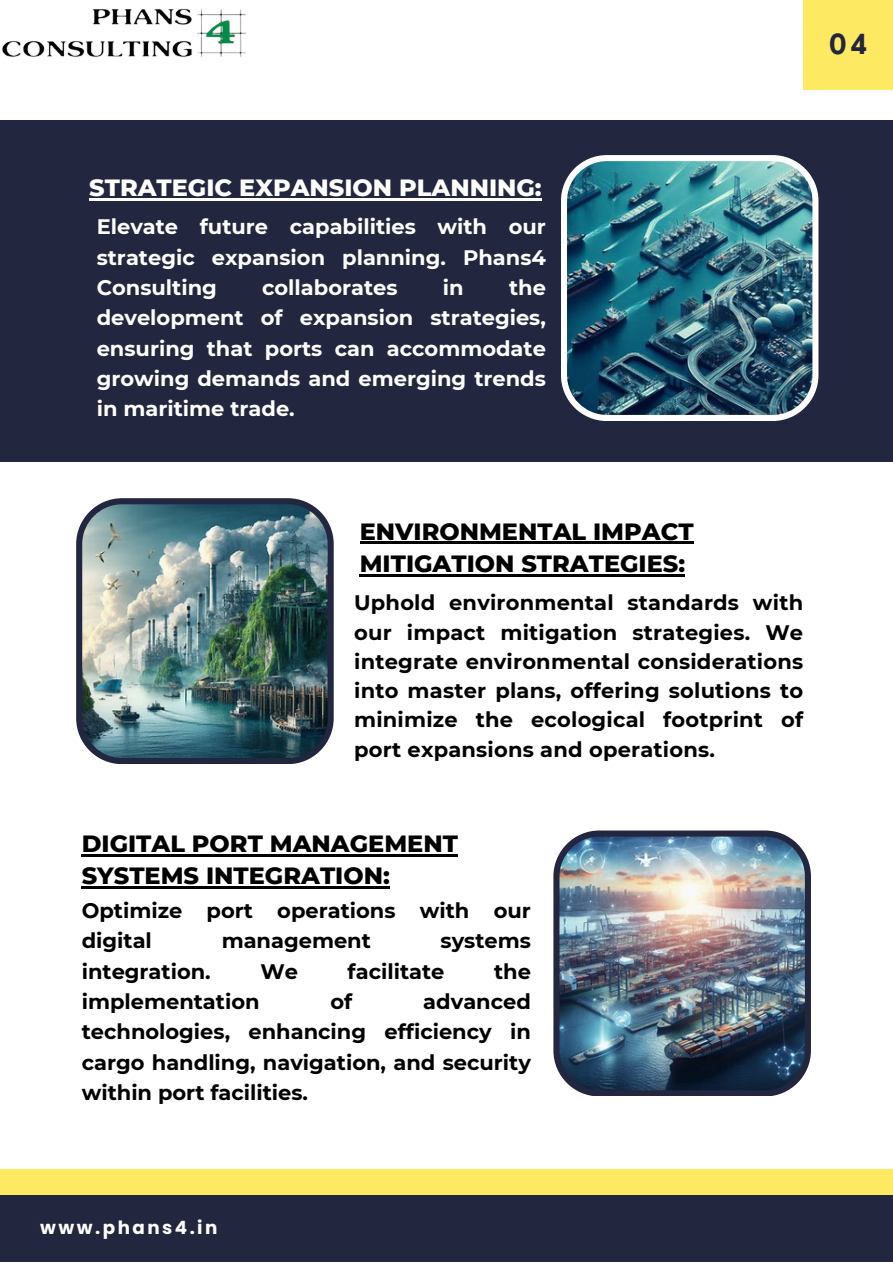
<style>
.page{position:relative;width:893px;height:1264px;background:#fff}
.page>*{position:absolute;margin:0;border:0;box-sizing:border-box;transform-origin:0 0}
.t1{font:700 27px "Nourd";color:#22263e}
.t2{font:800 24px/32.5px "Montserrat";color:#000}
.t3{font:800 24px "Montserrat";color:#fff}
.t4{font:700 21px/29.2px "Montserrat";color:#000;text-align:justify}
.t5{font:700 21px/30.3px "Montserrat";color:#fff;text-align:justify}
.t6{font:700 18.3px "Poppins";letter-spacing:.135em;color:#fff}
</style>
<div class="page">
<div style="left:803px;top:0;width:89px;height:89px;background:#fde962"></div>
<div style="left:0;top:120px;width:892px;height:341px;background:#22263e"></div>
<img style="left:561px;top:155px;width:257px;height:266px">
<img style="left:76px;top:498px;width:258px;height:266px">
<div style="left:0;top:1194px;width:892px;height:68px;background:#22263e"></div>
<div style="left:0;top:1168px;width:892px;height:26px;background:#fde962"></div>
<img style="left:553px;top:830px;width:257px;height:266px">
<img style="left:1px;top:8px;width:245px;height:49px">
<hr style="left:89px;top:199px;width:452px;height:2px;background:#fff">
<hr style="left:360px;top:542px;width:333px;height:2px;background:#000">
<hr style="left:360px;top:574px;width:325px;height:2px;background:#000">
<hr style="left:82px;top:854px;width:376px;height:2px;background:#000">
<hr style="left:82px;top:886px;width:308px;height:2px;background:#000">
<p class="t1" style="left:828px;top:27px;width:41px">04</p>
<p class="t3" style="left:89px;top:173px;width:454px">STRATEGIC EXPANSION PLANNING:</p>
<p class="t5" style="left:97px;top:211px;width:450px">Elevate future capabilities with our strategic expansion planning. Phans4<br>Consulting</p>
<p class="t5" style="left:262px;top:272px;width:137px">collaborates</p>
<p class="t5" style="left:443px;top:272px;width:22px">in</p>
<p class="t5" style="left:97px;top:272px;width:450px;text-indent:412px">the development of expansion strategies, ensuring that ports can accommodate growing demands and emerging trends in maritime trade.</p>
<p class="t2" style="left:360px;top:514px;width:335px">ENVIRONMENTAL IMPACT<br>MITIGATION STRATEGIES:</p>
<p class="t4" style="left:354px;top:588px;width:450px">Uphold environmental standards with our impact mitigation strategies. We integrate environmental considerations into master plans, offering solutions to minimize the ecological footprint of port expansions and operations.</p>
<p class="t2" style="left:82px;top:826px;width:378px">DIGITAL PORT MANAGEMENT<br>SYSTEMS INTEGRATION:</p>
<p class="t4" style="left:82px;top:895px;width:450px;line-height:30.3px">Optimize port operations with our digital</p>
<p class="t4" style="left:222px;top:926px;width:151px">management</p>
<p class="t4" style="left:440px;top:926px;width:92px">systems</p>
<p class="t4" style="left:82px;top:956px;width:130px">integration.</p>
<p class="t4" style="left:260px;top:956px;width:39px">We</p>
<p class="t4" style="left:347px;top:956px;width:98px">facilitate</p>
<p class="t4" style="left:494px;top:956px;width:38px">the</p>
<p class="t4" style="left:82px;top:986px;width:179px">implementation</p>
<p class="t4" style="left:330px;top:986px;width:23px">of</p>
<p class="t4" style="left:82px;top:986px;width:450px;line-height:30.3px;text-indent:341px">advanced technologies, enhancing efficiency in cargo handling, navigation, and security within port facilities.</p>
<p class="t6" style="left:40px;top:1214px;width:179px">www.phans4.in</p>
</div>
